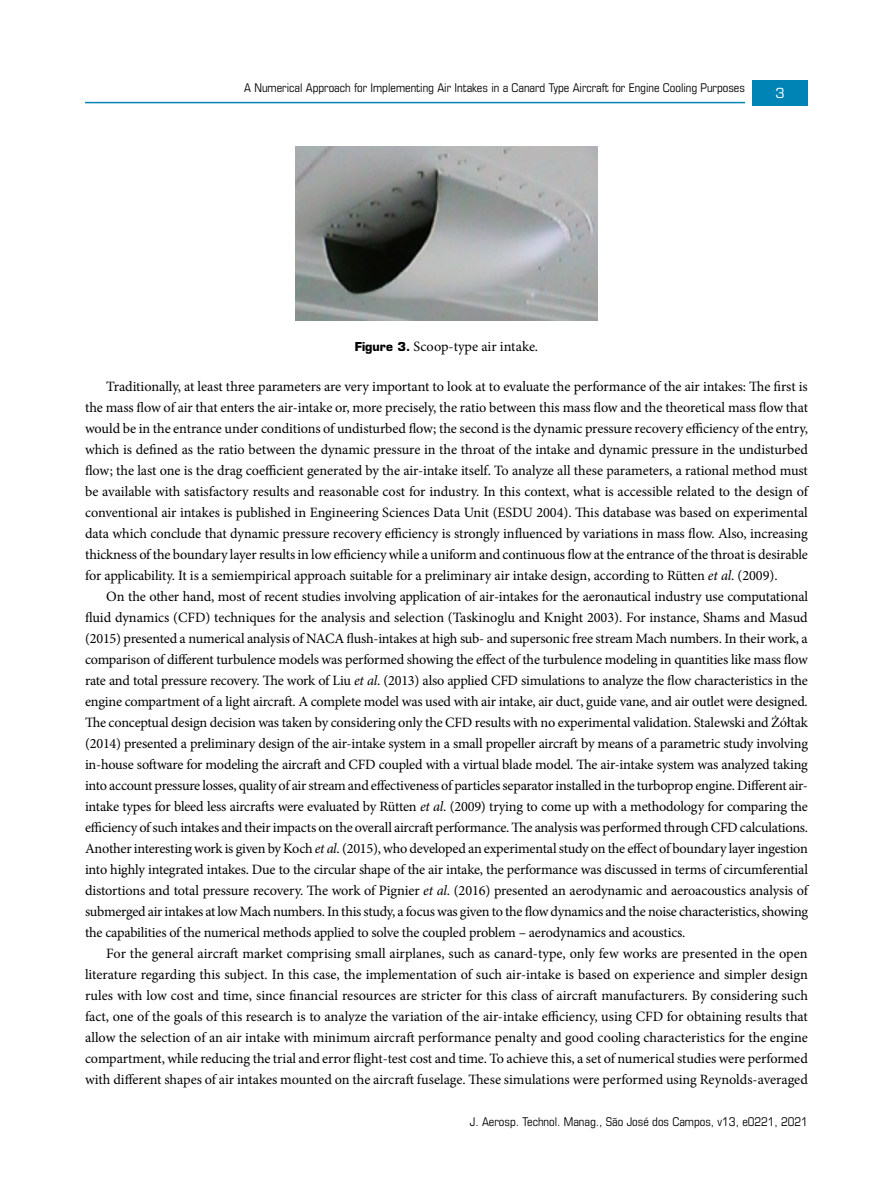
<style>
.page{position:relative;width:893px;height:1191px;background:#fff}
.page>*{position:absolute;margin:0;border:0;box-sizing:border-box;transform-origin:0 0}
.z13_texto{font:14.25px/21px "Minion Pro";letter-spacing:-.01em;color:#000;text-align:justify}
.z22_figuras_tabelas{font:14.25px "Minion Pro";color:#000}
.t1{font:13.5px "Eurostile LT Std";color:#fff}
.t2{font:condensed 12px "Eurostile LT Std";color:#000}
.s1{font-family:"Eurostile LT Std";font-weight:700;font-size:12px}
.s2{font-style:italic}
</style>
<div class="page">
<hr style="left:85px;top:102px;width:660px;height:1px;background:#0084b6">
<div style="left:753px;top:81px;width:55px;height:25px;background:#0084b6"></div>
<img style="left:296px;top:147px;width:301px;height:174px">
<p class="t2" style="left:244px;top:80px;width:502px">A Numerical Approach for Implementing Air Intakes in a Canard Type Aircraft for Engine Cooling Purposes</p>
<p class="t1" style="left:776px;top:85px;width:11px">3</p>
<p class="z22_figuras_tabelas" style="left:355px;top:337px;width:185px"><span class="s1">Figure 3.</span> Scoop-type air intake.</p>
<p class="z13_texto" style="left:85px;top:375px;width:724px;text-indent:21px">Traditionally, at least three parameters are very important to look at to evaluate the performance of the air intakes: The first is the mass flow of air that enters the air-intake or, more precisely, the ratio between this mass flow and the theoretical mass flow that would be in the entrance under conditions of undisturbed flow; the second is the dynamic pressure recovery efficiency of the entry, which is defined as the ratio between the dynamic pressure in the throat of the intake and dynamic pressure in the undisturbed flow; the last one is the drag coefficient generated by the air-intake itself. To analyze all these parameters, a rational method must be available with satisfactory results and reasonable cost for industry. In this context, what is accessible related to the design of conventional air intakes is published in Engineering Sciences Data Unit (ESDU 2004). This database was based on experimental data which conclude that dynamic pressure recovery efficiency is strongly influenced by variations in mass flow. Also, increasing thickness of the boundary layer results in low efficiency while a uniform and continuous flow at the entrance of the throat is desirable for applicability. It is a semiempirical approach suitable for a preliminary air intake design, according to Rütten <span class="s2">et al</span>. (2009).</p>
<p class="z13_texto" style="left:85px;top:585px;width:725px;text-indent:21px">On the other hand, most of recent studies involving application of air-intakes for the aeronautical industry use computational fluid dynamics (CFD) techniques for the analysis and selection (Taskinoglu and Knight 2003). For instance, Shams and Masud (2015) presented a numerical analysis of NACA flush-intakes at high sub- and supersonic free stream Mach numbers. In their work, a comparison of different turbulence models was performed showing the effect of the turbulence modeling in quantities like mass flow rate and total pressure recovery. The work of Liu <span class="s2">et al</span>. (2013) also applied CFD simulations to analyze the flow characteristics in the engine compartment of a light aircraft. A complete model was used with air intake, air duct, guide vane, and air outlet were designed.<br>The conceptual design decision was taken by considering only the CFD results with no experimental validation. Stalewski and Żółtak (2014) presented a preliminary design of the air-intake system in a small propeller aircraft by means of a parametric study involving in-house software for modeling the aircraft and CFD coupled with a virtual blade model. The air-intake system was analyzed taking into account pressure losses, quality of air stream and effectiveness of particles separator installed in the turboprop engine. Different air&shy;intake types for bleed less aircrafts were evaluated by Rütten <span class="s2">et al</span>. (2009) trying to come up with a methodology for comparing the efficiency of such intakes and their impacts on the overall aircraft performance. The analysis was performed through CFD calculations.<br>Another interesting work is given by Koch <span class="s2">et al</span>. (2015), who developed an experimental study on the effect of boundary layer ingestion into highly integrated intakes. Due to the circular shape of the air intake, the performance was discussed in terms of circumferential distortions and total pressure recovery. The work of Pignier <span class="s2">et al</span>. (2016) presented an aerodynamic and aeroacoustics analysis of submerged air intakes at low Mach numbers. In this study, a focus was given to the flow dynamics and the noise characteristics, showing the capabilities of the numerical methods applied to solve the coupled problem – aerodynamics and acoustics.</p>
<p class="z13_texto" style="left:85px;top:942px;width:724px;text-indent:21px">For the general aircraft market comprising small airplanes, such as canard-type, only few works are presented in the open literature regarding this subject. In this case, the implementation of such air-intake is based on experience and simpler design rules with low cost and time, since financial resources are stricter for this class of aircraft manufacturers. By considering such fact, one of the goals of this research is to analyze the variation of the air-intake efficiency, using CFD for obtaining results that allow the selection of an air intake with minimum aircraft performance penalty and good cooling characteristics for the engine compartment, while reducing the trial and error flight-test cost and time. To achieve this, a set of numerical studies were performed with different shapes of air intakes mounted on the aircraft fuselage. These simulations were performed using Reynolds-averaged</p>
<p class="t2" style="left:470px;top:1114px;width:340px">J. Aerosp. Technol. Manag., São José dos Campos, v13, e0221, 2021</p>
</div>
